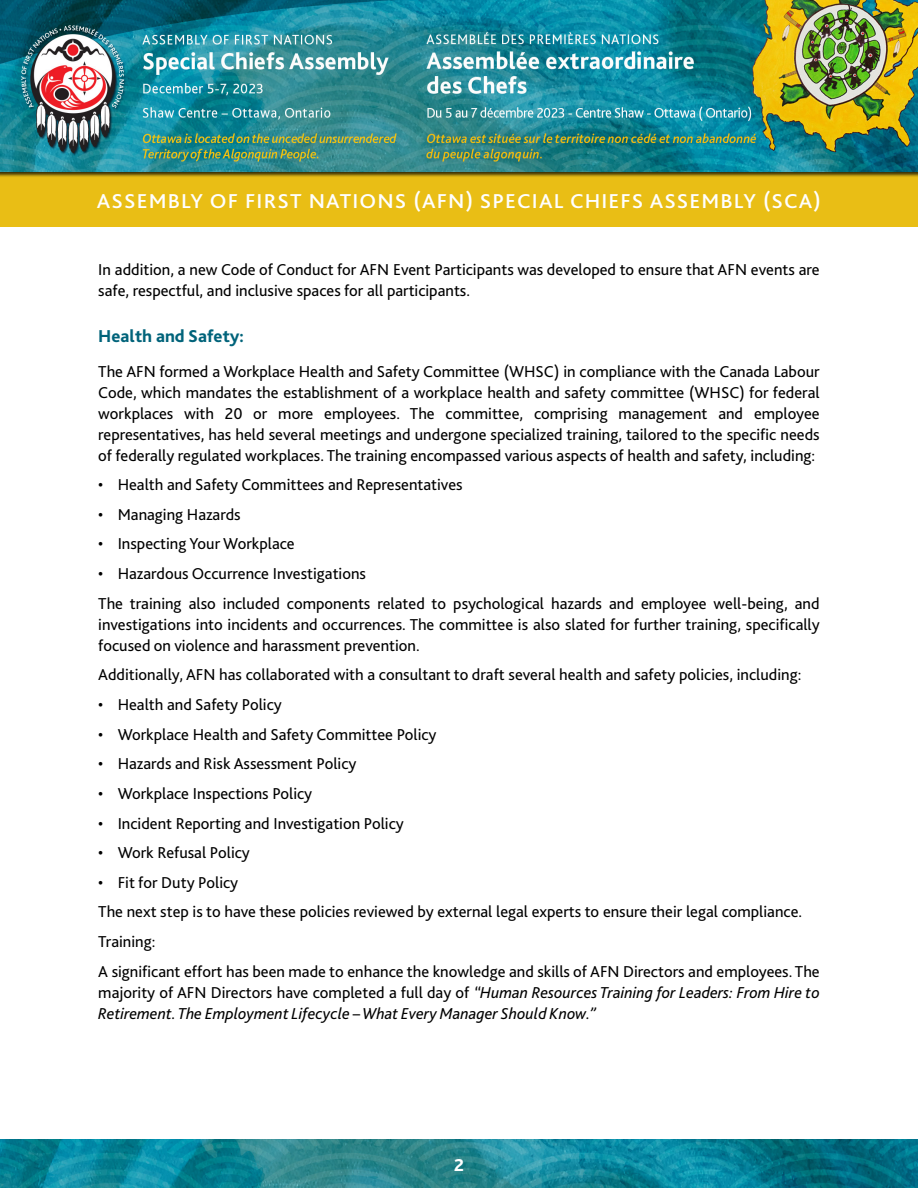
<style>
.page{position:relative;width:918px;height:1188px;background:#fff}
.page>*{position:absolute;margin:0;border:0;box-sizing:border-box;transform-origin:0 0}
.t1{font:500 21px "Bliss 2";letter-spacing:.05em;color:#fff;scale:1.05 1}
.t2{font:800 18px "Bliss 2";color:#00637a}
.t3{font:800 18px "Bliss 2";color:#fff}
.t4{font:16.5px/21px "Bliss 2";color:#000}
.t5{font:italic 16.5px/21px "Bliss 2";color:#000}
.s1{font-style:normal}
</style>
<div class="page">
<img style="left:0;top:1140px;width:918px;height:48px">
<img style="left:0;top:0;width:918px;height:162px">
<div style="left:0;top:162px;width:918px;height:67px;background:#000;opacity:.75"></div>
<p class="t1" style="left:97px;top:188px;width:691px">ASSEMBLY OF FIRST NATIONS (AFN) SPECIAL CHIEFS ASSEMBLY (SCA)</p>
<p class="t4" style="left:98px;top:259px;width:723px">In addition, a new Code of Conduct for AFN Event Participants was developed to ensure that AFN events are safe, respectful, and inclusive spaces for all participants.</p>
<p class="t2" style="left:98px;top:325px;width:147px">Health and Safety:</p>
<p class="t4" style="left:98px;top:360px;width:723px;text-align:justify">The AFN formed a Workplace Health and Safety Committee (WHSC) in compliance with the Canada Labour Code, which mandates the establishment of a workplace health and safety committee (WHSC) for federal workplaces with 20 or more employees. The committee, comprising management and employee representatives, has held several meetings and undergone specialized training, tailored to the specific needs of federally regulated workplaces. The training encompassed various aspects of health and safety, including:</p>
<p class="t4" style="left:98px;top:474px;width:366px">• Health and Safety Committees and Representatives</p>
<p class="t4" style="left:98px;top:503px;width:144px">• Managing Hazards</p>
<p class="t4" style="left:98px;top:533px;width:198px">• Inspecting Your Workplace</p>
<p class="t4" style="left:98px;top:558px;width:723px;line-height:29.7px">• Hazardous Occurrence Investigations<br>The training also included components related to psychological hazards and employee well-being, and</p>
<p class="t4" style="left:98px;top:613px;width:723px">investigations into incidents and occurrences. The committee is also slated for further training, specifically focused on violence and harassment prevention.</p>
<p class="t4" style="left:98px;top:664px;width:705px">Additionally, AFN has collaborated with a consultant to draft several health and safety policies, including:</p>
<p class="t4" style="left:98px;top:694px;width:185px">• Health and Safety Policy</p>
<p class="t4" style="left:98px;top:723px;width:340px">• Workplace Health and Safety Committee Policy</p>
<p class="t4" style="left:98px;top:753px;width:260px">• Hazards and Risk Assessment Policy</p>
<p class="t4" style="left:98px;top:782px;width:216px">• Workplace Inspections Policy</p>
<p class="t4" style="left:98px;top:812px;width:307px">• Incident Reporting and Investigation Policy</p>
<p class="t4" style="left:98px;top:842px;width:153px">• Work Refusal Policy</p>
<p class="t4" style="left:98px;top:867px;width:723px;line-height:29.7px">• Fit for Duty Policy<br>The next step is to have these policies reviewed by external legal experts to ensure their legal compliance.<br>Training:<br>A significant effort has been made to enhance the knowledge and skills of AFN Directors and employees. The</p>
<p class="t5" style="left:98px;top:981px;width:723px"><span class="s1">majority of AFN Directors have completed a full day of</span> “Human Resources Training for Leaders: From Hire to<br>Retirement. The Employment Lifecycle – What Every Manager Should Know.”</p>
<p class="t3" style="left:454px;top:1154px;width:11px">2</p>
</div>
